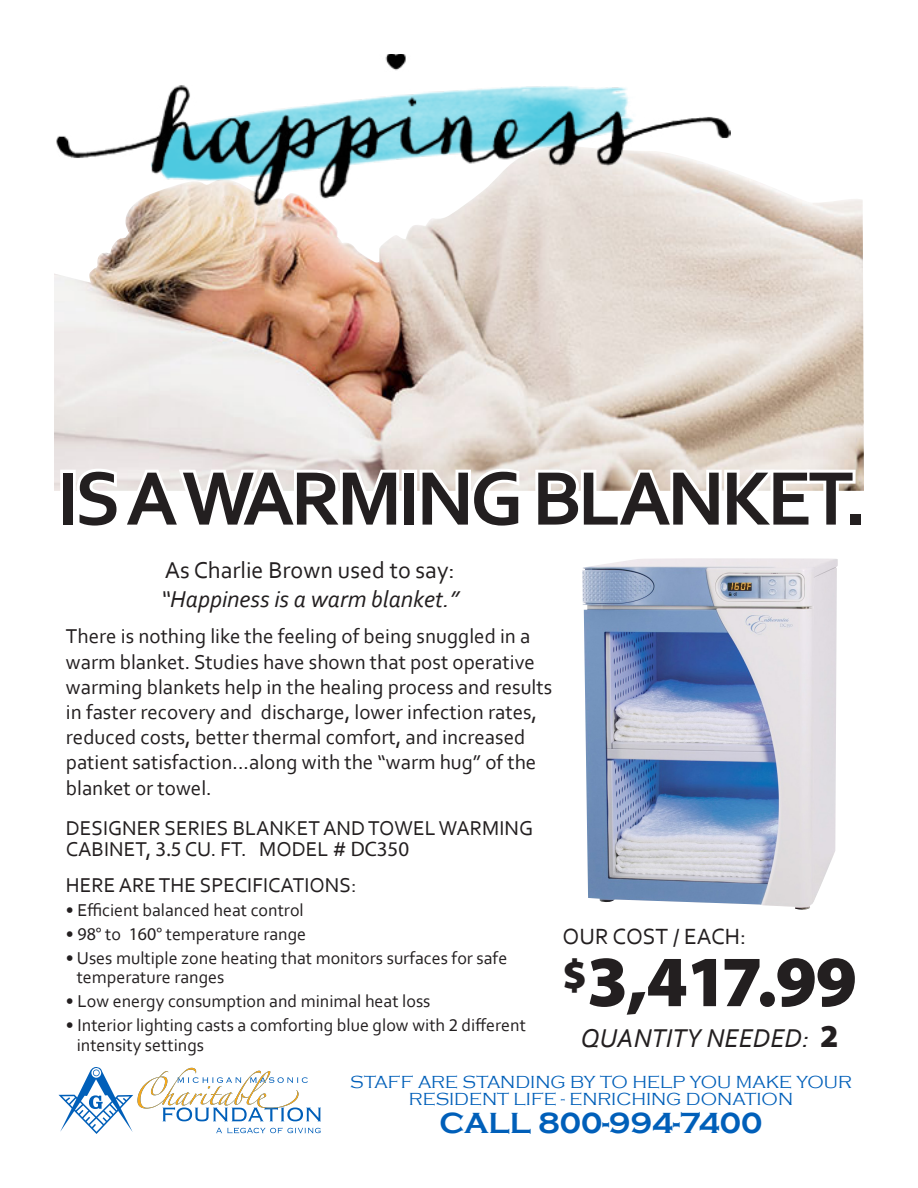
<style>
.page{position:relative;width:918px;height:1188px;background:#fff}
.page>*{position:absolute;margin:0;border:0;box-sizing:border-box;transform-origin:0 0}
.t1{font:700 79.5px "Corbel";letter-spacing:-.05em;color:#231f20}
.t2{font:900 72.6px "Myriad Pro";color:#231f20}
.t3{font:700 30px "Copperplate Gothic";color:#005fb9}
.t4{font:italic 27px "Corbel";color:#231f20}
.t5{font:italic 24px "Corbel";color:#231f20}
.t6{font:24px "Corbel";color:#231f20}
.t7{font:23.1px "Corbel";color:#231f20}
.t8{font:21px/25.2px "Corbel";color:#231f20}
.t9{font:18px "Corbel";color:#231f20}
.t10{font:300 18px/16.5px "Copperplate Gothic";color:#005fb9;text-align:center}
.s1{font-family:"Myriad Pro"}
.s2{font-family:"Myriad Pro";font-weight:900;font-style:normal;font-size:32.1px}
</style>
<div class="page">
<img style="left:54px;top:172px;width:810px;height:319px">
<img style="left:54px;top:54px;width:676px;height:152px">
<svg style="left:72px;top:465px;width:330px;height:26px"></svg>
<svg style="left:417px;top:464px;width:107px;height:27px"></svg>
<svg style="left:532px;top:464px;width:327px;height:27px"></svg>
<img style="left:582px;top:558px;width:256px;height:352px">
<svg style="left:59px;top:1067px;width:262px;height:67px"></svg>
<p class="t1" style="left:57px;top:449px;width:811px">IS A WARMING BLANKET.</p>
<p class="t6" style="left:165px;top:555px;width:291px">As Charlie Brown used to say:</p>
<p class="t5" style="left:161px;top:584px;width:300px">“Happiness is a warm blanket.”</p>
<p class="t8" style="left:66px;top:623px;width:488px">There is nothing like the feeling of being snuggled in a warm blanket. Studies have shown that post operative warming blankets help in the healing process and results in faster recovery and discharge, lower infection rates, reduced costs, better thermal comfort, and increased patient satisfaction...along with the “warm hug” of the blanket or towel.</p>
<p class="t8" style="left:66px;top:815px;width:469px">DESIGNER SERIES BLANKET AND TOWEL WARMING</p>
<p class="t8" style="left:66px;top:836px;width:345px">CABINET, <span class="s1">3.5</span> CU. FT. MODEL # <span class="s1">DC350</span></p>
<p class="t8" style="left:66px;top:872px;width:292px">HERE ARE THE SPECIFICATIONS:</p>
<p class="t9" style="left:66px;top:899px;width:239px">• Efficient balanced heat control</p>
<p class="t9" style="left:66px;top:923px;width:242px">• <span class="s1">98°</span> to <span class="s1">160°</span> temperature range</p>
<p class="t9" style="left:66px;top:947px;width:443px">• Uses multiple zone heating that monitors surfaces for safe</p>
<p class="t9" style="left:77px;top:966px;width:149px">temperature ranges</p>
<p class="t9" style="left:66px;top:990px;width:366px">• Low energy consumption and minimal heat loss</p>
<p class="t9" style="left:66px;top:1014px;width:462px">• Interior lighting casts a comforting blue glow with <span class="s1">2</span> different</p>
<p class="t9" style="left:77px;top:1034px;width:129px">intensity settings</p>
<p class="t7" style="left:563px;top:922px;width:185px">OUR COST / EACH:</p>
<p class="t2" style="left:563px;top:933px;width:296px"><sup>$</sup>3,417.99</p>
<p class="t4" style="left:581px;top:1022px;width:259px">QUANTITY NEEDED: <span class="s2">2</span></p>
<p class="t10" style="left:350px;top:1074px;width:503px">STAFF ARE STANDING BY TO HELP YOU MAKE YOUR<br>RESIDENT LIFE - ENRICHING DONATION</p>
<p class="t3" style="left:439px;top:1107px;width:325px">CALL 800-994-7400</p>
</div>
